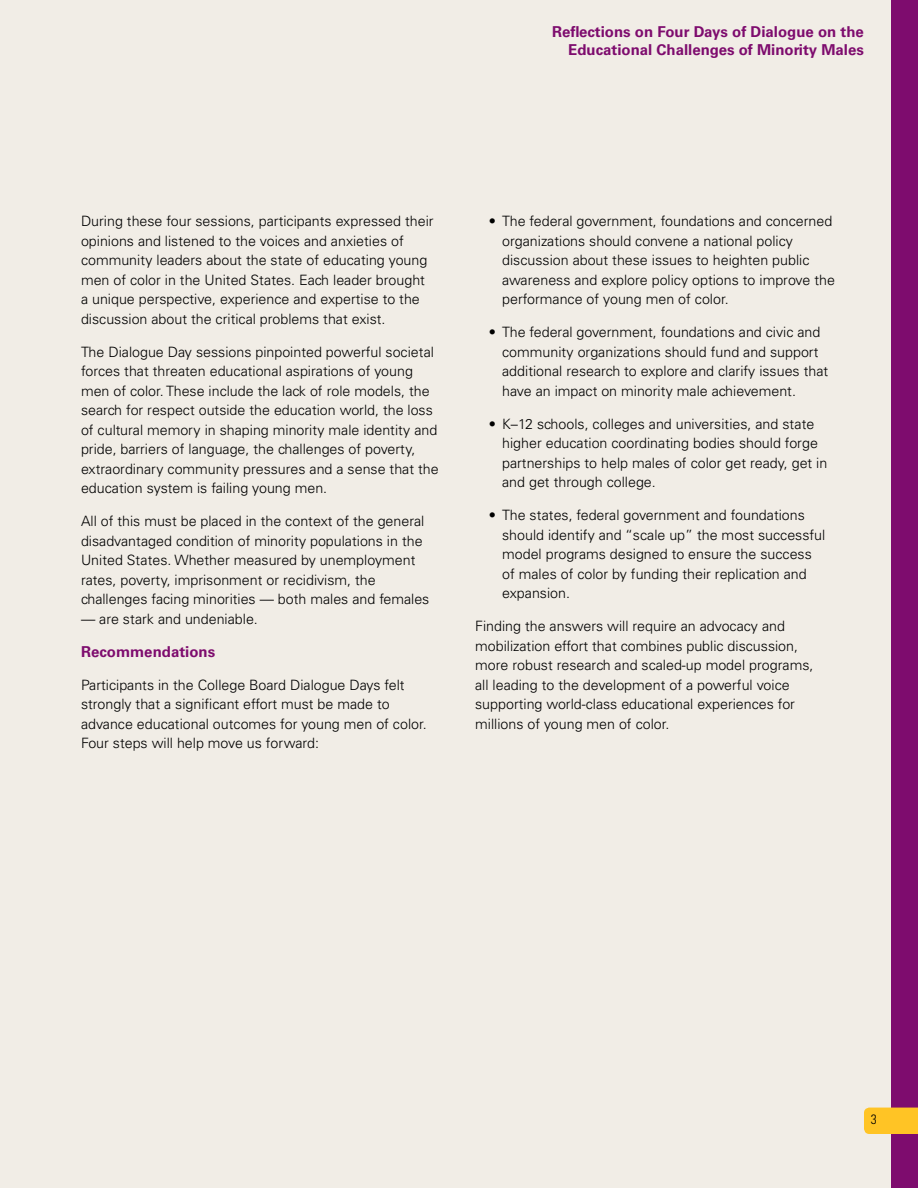
<style>
.page{position:relative;width:918px;height:1188px;background:#f1ede6}
.page>*{position:absolute;margin:0;border:0;box-sizing:border-box;transform-origin:0 0}
.t1{font:700 15px/18px "Univers LT Std";color:#7e0c6e;text-align:right}
.t2{font:300 14.25px/19.5px "Univers LT Std";color:#000}
.t3{font:300 condensed 13.5px "Univers LT Std";color:#000}
</style>
<div class="page">
<div style="left:891px;top:0;width:27px;height:1188px;background:#7e0c6e"></div>
<svg style="left:864px;top:1108px;width:54px;height:26px"></svg>
<p class="t1" style="left:552px;top:22px;width:313px">Reflections on Four Days of Dialogue on the<br>Educational Challenges of Minority Males</p>
<p class="t2" style="left:81px;top:212px;width:354px">During these four sessions, participants expressed their opinions and listened to the voices and anxieties of community leaders about the state of educating young men of color in the United States. Each leader brought a unique perspective, experience and expertise to the discussion about the critical problems that exist.</p>
<p class="t2" style="left:81px;top:342px;width:359px">The Dialogue Day sessions pinpointed powerful societal forces that threaten educational aspirations of young men of color. These include the lack of role models, the search for respect outside the education world, the loss of cultural memory in shaping minority male identity and pride, barriers of language, the challenges of poverty, extraordinary community pressures and a sense that the education system is failing young men.</p>
<p class="t2" style="left:81px;top:511px;width:350px">All of this must be placed in the context of the general disadvantaged condition of minority populations in the United States. Whether measured by unemployment rates, poverty, imprisonment or recidivism, the challenges facing minorities — both males and females</p>
<p class="t2" style="left:81px;top:609px;width:178px">— are stark and undeniable.</p>
<p class="t1" style="left:81px;top:643px;width:136px">Recommendations</p>
<p class="t2" style="left:81px;top:675px;width:347px">Participants in the College Board Dialogue Days felt strongly that a significant effort must be made to advance educational outcomes for young men of color.<br>Four steps will help move us forward:</p>
<p class="t2" style="left:502px;top:212px;width:334px;text-indent:-13px">• The federal government, foundations and concerned organizations should convene a national policy discussion about these issues to heighten public awareness and explore policy options to improve the performance of young men of color.</p>
<p class="t2" style="left:502px;top:322px;width:328px;text-indent:-13px">• The federal government, foundations and civic and community organizations should fund and support additional research to explore and clarify issues that have an impact on minority male achievement.</p>
<p class="t2" style="left:502px;top:414px;width:327px;text-indent:-13px">• K–12 schools, colleges and universities, and state higher education coordinating bodies should forge partnerships to help males of color get ready, get in and get through college.</p>
<p class="t2" style="left:502px;top:505px;width:325px;text-indent:-13px">• The states, federal government and foundations should identify and “scale up” the most successful model programs designed to ensure the success of males of color by funding their replication and expansion.</p>
<p class="t2" style="left:475px;top:616px;width:340px">Finding the answers will require an advocacy and mobilization effort that combines public discussion, more robust research and scaled-up model programs, all leading to the development of a powerful voice supporting world-class educational experiences for millions of young men of color.</p>
<p class="t3" style="left:871px;top:1112px;width:7px">3</p>
</div>
